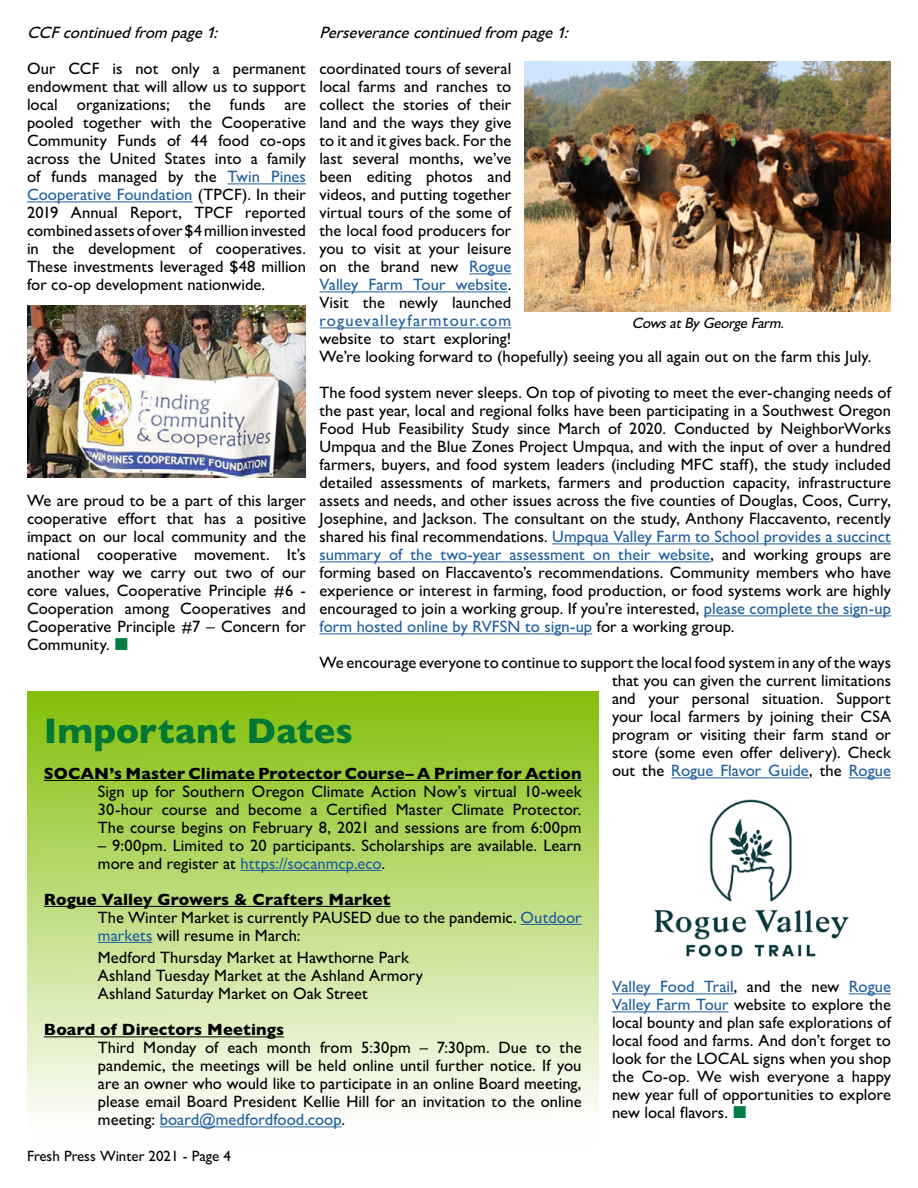
<style>
.page{position:relative;width:918px;height:1188px;background:#fff}
.page>*{position:absolute;margin:0;border:0;box-sizing:border-box;transform-origin:0 0}
.t1{font:800 36px "Gill Sans MT Pro";color:#007834}
.t2{font:500 16.5px/18px "Gill Sans MT Pro";letter-spacing:.005em;color:#000;text-align:justify}
.t3{font:800 16.5px "Gill Sans MT Pro";letter-spacing:.01em;color:#000}
.t4{font:italic 500 16.5px "Gill Sans MT Pro";color:#000}
.t5{font:500 15px "Gill Sans MT Pro";color:#000}
.t6{font:italic 500 15px "Gill Sans MT Pro";color:#000}
.s1{color:#215e9e}
</style>
<div class="page">
<div style="left:27px;top:691px;width:571px;height:459px;background:linear-gradient(to bottom,#85be0b,#fff)"></div>
<hr style="left:44px;top:780px;width:538px;height:1px;background:#000">
<hr style="left:241px;top:870px;width:141px;height:1px;background:#215e9e">
<hr style="left:44px;top:906px;width:346px;height:1px;background:#000">
<hr style="left:521px;top:924px;width:61px;height:1px;background:#215e9e">
<hr style="left:98px;top:942px;width:54px;height:1px;background:#215e9e">
<hr style="left:44px;top:1036px;width:240px;height:1px;background:#000">
<hr style="left:160px;top:1126px;width:182px;height:1px;background:#215e9e">
<hr style="left:228px;top:183px;width:78px;height:1px;background:#215e9e">
<hr style="left:27px;top:201px;width:165px;height:1px;background:#215e9e">
<hr style="left:469px;top:273px;width:42px;height:1px;background:#215e9e">
<hr style="left:320px;top:291px;width:188px;height:1px;background:#215e9e">
<hr style="left:320px;top:327px;width:191px;height:1px;background:#215e9e">
<hr style="left:552px;top:543px;width:339px;height:1px;background:#215e9e">
<hr style="left:320px;top:561px;width:390px;height:1px;background:#215e9e">
<hr style="left:704px;top:615px;width:187px;height:1px;background:#215e9e">
<hr style="left:320px;top:633px;width:272px;height:1px;background:#215e9e">
<hr style="left:671px;top:777px;width:138px;height:1px;background:#215e9e">
<hr style="left:849px;top:777px;width:42px;height:1px;background:#215e9e">
<hr style="left:612px;top:993px;width:122px;height:1px;background:#215e9e">
<hr style="left:849px;top:993px;width:42px;height:1px;background:#215e9e">
<hr style="left:612px;top:1011px;width:117px;height:1px;background:#215e9e">
<img style="left:525px;top:62px;width:366px;height:249px">
<img style="left:27px;top:306px;width:279px;height:171px">
<img style="left:654px;top:800px;width:195px;height:156px">
<p class="t4" style="left:27px;top:23px;width:197px">CCFcontinuedfrom page1:</p>
<p class="t2" style="left:27px;top:60px;width:281px">Our CCF is not only a permanent endowment that will allow us to support local organizations; the funds are pooled together with the Cooperative Community Funds of 44 food co-ops across the United States into a family of funds managed by the <span class="s1">Twin Pines Cooperative Foundation</span> (TPCF). In their 2019 Annual Report, TPCF reported combined assets of over $4 million invested in the development of cooperatives.<br>These investments leveraged $48 million for co-op development nationwide.</p>
<p class="t4" style="left:320px;top:23px;width:255px">Perseverancecontinuedfrom page1:</p>
<p class="t2" style="left:320px;top:60px;width:554px;text-align:left">coordinated tours of several<br>local farms and ranches to<br>collect the stories of their<br>land and the ways they give<br>to it and it gives back. For the<br>last several months, we’ve<br>been editing photos and<br>videos, and putting together<br>virtual tours of the some of<br>the local food producers for<br>you to visit at your leisure<br>on the brand new <span class="s1">Rogue<br>Valley Farm Tour website</span>.<br>Visit the newly launched<br><span class="s1">roguevalleyfarmtour.com<br></span>website to start exploring!<br>We’re looking forward to (hopefully) seeing you all again out on the farm this July.</p>
<p class="t2" style="left:320px;top:384px;width:573px">The food system never sleeps. On top of pivoting to meet the ever-changing needs of the past year, local and regional folks have been participating in a Southwest Oregon Food Hub Feasibility Study since March of 2020. Conducted by NeighborWorks Umpqua and the Blue Zones Project Umpqua, and with the input of over a hundred farmers, buyers, and food system leaders (including MFC staff), the study included detailed assessments of markets, farmers and production capacity, infrastructure assets and needs, and other issues across the five counties of Douglas, Coos, Curry, Josephine, and Jackson. The consultant on the study, Anthony Flaccavento, recently shared his final recommendations. <span class="s1">Umpqua Valley Farm to School provides a succinct summary of the two-year assessment on their website</span>, and working groups are forming based on Flaccavento’s recommendations. Community members who have experience or interest in farming, food production, or food systems work are highly encouraged to join a working group. If you’re interested, <span class="s1">please complete the sign-up form hosted online by RVFSN to sign-up</span> for a working group.</p>
<p class="t2" style="left:612px;top:654px;width:281px;text-indent:-292px">We encourage everyone to continue to support the local food system in any of the ways that you can given the current limitations and your personal situation. Support your local farmers by joining their CSA program or visiting their farm stand or store (some even offer delivery). Check out the <span class="s1">Rogue Flavor Guide</span>, the <span class="s1">Rogue</span></p>
<p class="t6" style="left:632px;top:314px;width:157px">CowsatBy George Farm.</p>
<p class="t2" style="left:27px;top:492px;width:281px">We are proud to be a part of this larger cooperative effort that has a positive impact on our local community and the national cooperative movement. It’s another way we carry out two of our core values, Cooperative Principle #6 - Cooperation among Cooperatives and Cooperative Principle #7 – Concern for Community.</p>
<p class="t1" style="left:44px;top:709px;width:310px">Important Dates</p>
<p class="t3" style="left:44px;top:763px;width:539px">SOCAN’s Master Climate Protector Course– A Primer for Action</p>
<p class="t2" style="left:98px;top:782px;width:485px">Sign up for Southern Oregon Climate Action Now’s virtual 10-week 30-hour course and become a Certified Master Climate Protector.<br>The course begins on February 8, 2021 and sessions are from 6:00pm</p>
<p class="t2" style="left:98px;top:836px;width:485px">– 9:00pm. Limited to 20 participants. Scholarships are available. Learn more and register at <span class="s1">https://socanmcp.eco</span>.</p>
<p class="t3" style="left:44px;top:889px;width:348px">Rogue Valley Growers &amp; Crafters Market</p>
<p class="t2" style="left:98px;top:908px;width:485px">The Winter Market is currently PAUSED due to the pandemic. <span class="s1">Outdoor markets</span> will resume in March:</p>
<p class="t2" style="left:98px;top:949px;width:313px">Medford Thursday Market at Hawthorne Park</p>
<p class="t2" style="left:98px;top:967px;width:327px">Ashland Tuesday Market at the Ashland Armory</p>
<p class="t2" style="left:98px;top:985px;width:272px">Ashland Saturday Market on Oak Street</p>
<p class="t3" style="left:44px;top:1020px;width:242px">Board of Directors Meetings</p>
<p class="t2" style="left:98px;top:1039px;width:485px">Third Monday of each month from 5:30pm – 7:30pm. Due to the pandemic, the meetings will be held online until further notice. If you are an owner who would like to participate in an online Board meeting, please email Board President Kellie Hill for an invitation to the online meeting: <span class="s1">board@medfordfood.coop</span>.</p>
<p class="t5" style="left:27px;top:1147px;width:206px">Fresh Press Winter 2021 - Page 4</p>
<p class="t2" style="left:612px;top:978px;width:281px"><span class="s1">Valley Food Trail</span>, and the new <span class="s1">Rogue Valley Farm Tour</span> website to explore the local bounty and plan safe explorations of local food and farms. And don’t forget to look for the LOCAL signs when you shop the Co-op. We wish everyone a happy new year full of opportunities to explore new local flavors.</p>
</div>
